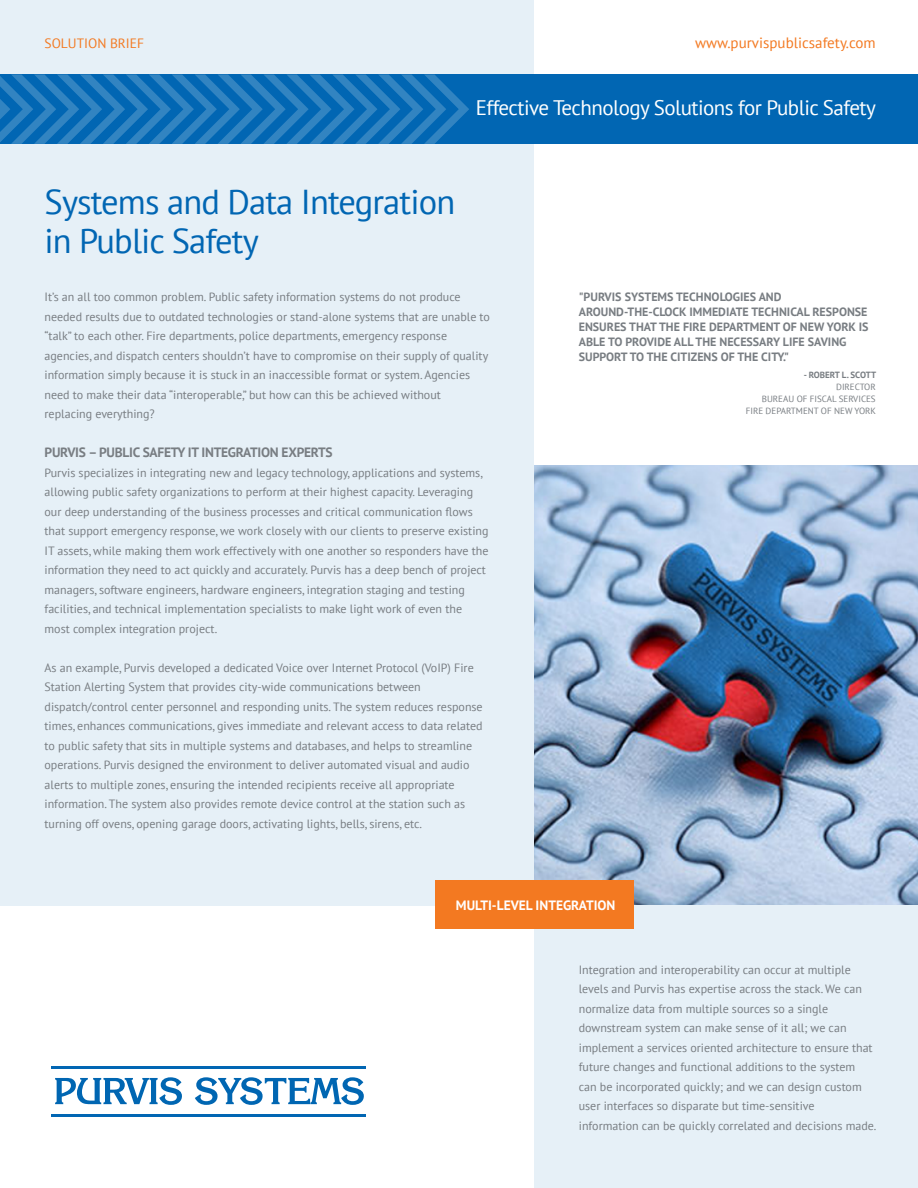
<style>
.page{position:relative;width:918px;height:1188px;background:#fff}
.page>*{position:absolute;margin:0;border:0;box-sizing:border-box;transform-origin:0 0}
.t1{font:34.5px/39px "PT Sans";letter-spacing:-.025em;color:#0166b3}
.t2{font:21px "PT Sans";letter-spacing:-.025em;color:#fff}
.t3{font:15px "PT Sans";color:#f37921}
.t4{font:700 13.5px "PT Sans";letter-spacing:-.02em;color:#787d82}
.t5{font:700 13.5px "PT Sans";color:#fff}
.t6{font:13.5px "PT Sans";color:#f37921}
.t7{font:12px/19.5px "PT Sans";color:#787d82}
.t8{font:700 12px/15px "PT Sans";color:#787d82}
.t9{font:9px/12px "PT Sans";color:#787d82;text-align:right}
.s1{font-weight:700}
</style>
<div class="page">
<div style="left:0;top:0;width:534px;height:906px;background:#e6f0f7"></div>
<div style="left:534px;top:689px;width:384px;height:499px;background:#e6f0f7"></div>
<img style="left:534px;top:466px;width:384px;height:439px">
<div style="left:435px;top:881px;width:199px;height:48px;background:#f37921"></div>
<div style="left:0;top:74px;width:918px;height:70px;background:#0166b3"></div>
<svg style="left:0;top:74px;width:469px;height:70px"></svg>
<svg style="left:55px;top:1077px;width:127px;height:28px"></svg>
<svg style="left:195px;top:1077px;width:169px;height:28px"></svg>
<hr style="left:52px;top:1066px;width:314px;height:2px;background:#0166b3">
<hr style="left:52px;top:1114px;width:314px;height:3px;background:#0166b3">
<p class="t6" style="left:45px;top:34px;width:101px">SOLUTION BRIEF</p>
<p class="t3" style="left:695px;top:33px;width:182px">www.purvispublicsafety.com</p>
<p class="t2" style="left:476px;top:94px;width:402px">Effective Technology Solutions for Public Safety</p>
<p class="t1" style="left:45px;top:181px;width:412px">Systems and Data Integration in Public Safety</p>
<p class="t7" style="left:45px;top:287px;width:447px">It’s an all too common problem. Public safety information systems do not produce needed results due to outdated technologies or stand-alone systems that are unable to “talk” to each other. Fire departments, police departments, emergency response agencies, and dispatch centers shouldn’t have to compromise on their supply of quality information simply because it is stuck in an inaccessible format or system. Agencies need to make their data “interoperable,” but how can this be achieved without replacing everything?</p>
<p class="t4" style="left:45px;top:443px;width:290px">PURVIS – PUBLIC SAFETY IT INTEGRATION EXPERTS</p>
<p class="t7" style="left:45px;top:462px;width:446px">Purvis specializes in integrating new and legacy technology, applications and systems, allowing public safety organizations to perform at their highest capacity. Leveraging our deep understanding of the business processes and critical communication flows that support emergency response, we work closely with our clients to preserve existing IT assets, while making them work effectively with one another so responders have the information they need to act quickly and accurately. Purvis has a deep bench of project managers, software engineers, hardware engineers, integration staging and testing facilities, and technical implementation specialists to make light work of even the most complex integration project.</p>
<p class="t7" style="left:45px;top:657px;width:440px">As an example, Purvis developed a dedicated Voice over Internet Protocol (VoIP) Fire Station Alerting System that provides city-wide communications between dispatch/control center personnel and responding units. The system reduces response times, enhances communications, gives immediate and relevant access to data related to public safety that sits in multiple systems and databases, and helps to streamline operations. Purvis designed the environment to deliver automated visual and audio alerts to multiple zones, ensuring the intended recipients receive all appropriate information. The system also provides remote device control at the station such as turning off ovens, opening garage doors, activating lights, bells, sirens, etc.</p>
<p class="t8" style="left:579px;top:289px;width:291px">"PURVIS SYSTEMS TECHNOLOGIES AND AROUND-THE-CLOCK IMMEDIATE TECHNICAL RESPONSE ENSURES THAT THE FIRE DEPARTMENT OF NEW YORK IS ABLE TO PROVIDE ALL THE NECESSARY LIFE SAVING SUPPORT TO THE CITIZENS OF THE CITY."</p>
<p class="t9" style="left:746px;top:368px;width:132px"><span class="s1">- ROBERT L. SCOTT<br></span>DIRECTOR<br>BUREAU OF FISCAL SERVICES<br>FIRE DEPARTMENT OF NEW YORK</p>
<p class="t5" style="left:456px;top:896px;width:161px">MULTI-LEVEL INTEGRATION</p>
<p class="t7" style="left:579px;top:959px;width:299px">Integration and interoperability can occur at multiple levels and Purvis has expertise across the stack. We can normalize data from multiple sources so a single downstream system can make sense of it all; we can implement a services oriented architecture to ensure that future changes and functional additions to the system<br>can be incorporated quickly; and we can design custom user interfaces so disparate but time-sensitive information can be quickly correlated and decisions made.</p>
</div>
